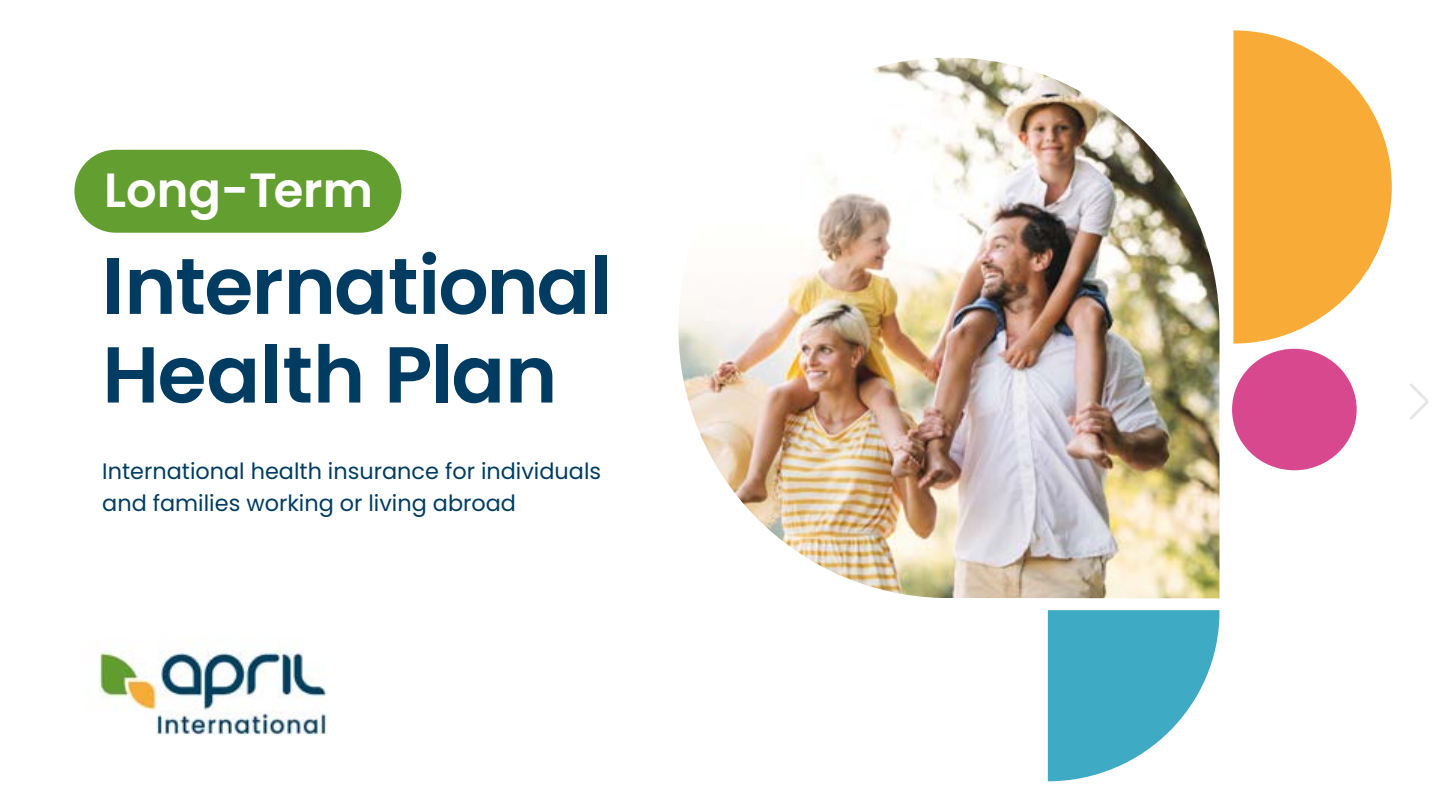
<style>
.page{position:relative;width:1441px;height:810px;background:#fff}
.page>*{position:absolute;margin:0;border:0;box-sizing:border-box;transform-origin:0 0}
.t1{font:600 79.2px/88.7px "Poppins";letter-spacing:-.015em;color:#003c61}
.t2{font:600 48px "Poppins";color:#fff}
.t3{font:22.35px/32px "Poppins";color:#003c61}
</style>
<div class="page">
<img style="left:98px;top:650px;width:229px;height:86px">
<svg style="left:1233px;top:30px;width:158px;height:314px;fill:#f8ab36"></svg>
<svg style="left:1047px;top:610px;width:172px;height:171px"></svg>
<div style="left:74px;top:150px;width:327px;height:83px;background:#639e30;border-radius:41px"></div>
<img style="left:678px;top:58px;width:541px;height:540px">
<div style="left:1231px;top:349px;width:125px;height:121px;background:#d7488f;border-radius:50%"></div>
<svg style="left:1410px;top:383px;width:18px;height:37px"></svg>
<h2 class="t2" style="left:104px;top:162px;width:270px">Long-Term</h2>
<h1 class="t1" style="left:102px;top:242px;width:511px">International<br>Health Plan</h1>
<p class="t3" style="left:102px;top:456px;width:500px">International health insurance for individuals and families working or living abroad</p>
</div>
